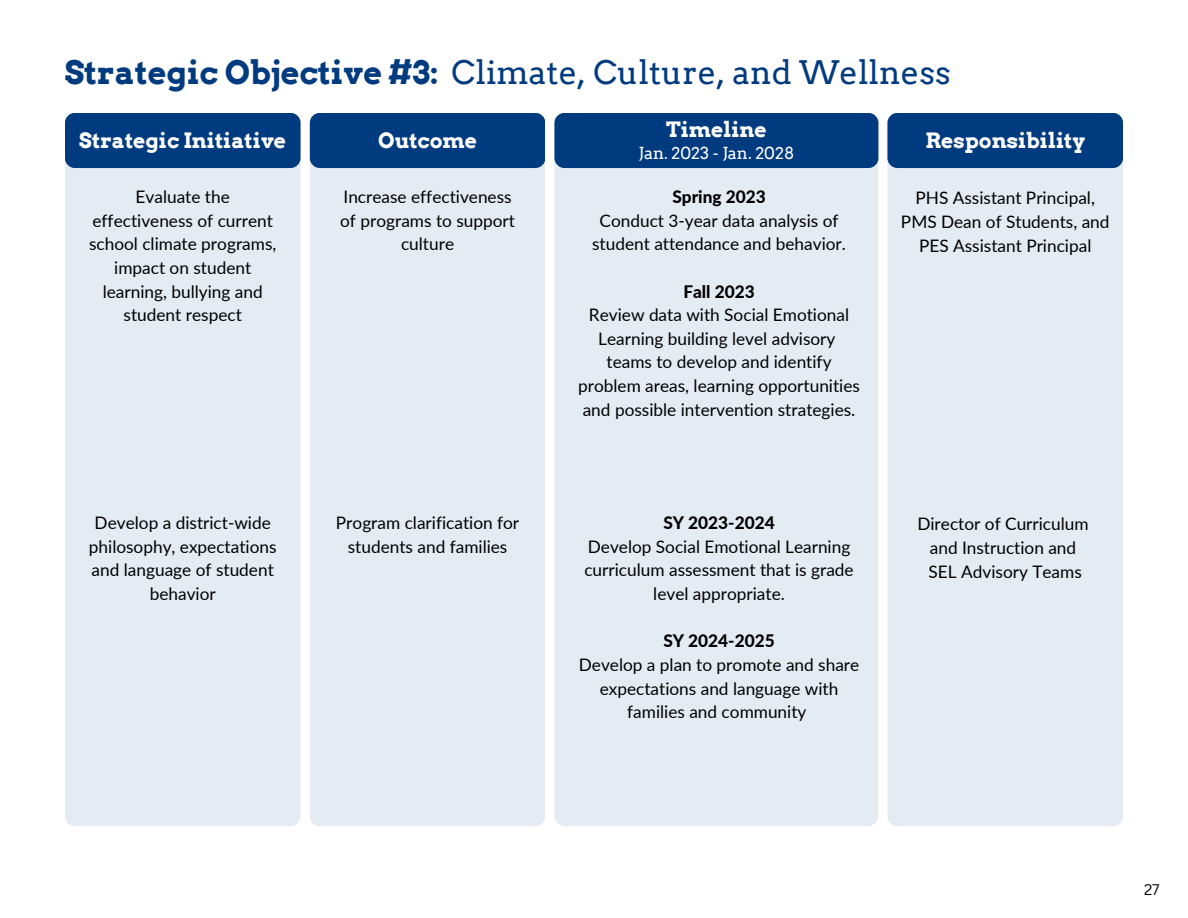
<style>
.page{position:relative;width:1188px;height:918px;background:#fff}
.page>*{position:absolute;margin:0;border:0;box-sizing:border-box;transform-origin:0 0}
.t1{font:32.4px "Arvo";color:#013b7f}
.t2{font:700 21.15px "Arvo";color:#fff}
.t3{font:17.25px/23.7px "Lato";color:#000;text-align:center}
.t4{font:800 17.25px "Lato";color:#000}
.t5{font:16.65px "Arvo";color:#fff}
.t6{font:15px "Canva Sans";color:#000}
.s1{font-weight:700}
</style>
<div class="page">
<div style="left:65px;top:113px;width:235px;height:713px;background:#e4ebf3;border-radius:10px"></div>
<div style="left:554px;top:113px;width:324px;height:713px;background:#e4ebf3;border-radius:11px"></div>
<div style="left:310px;top:113px;width:235px;height:713px;background:#e4ebf3;border-radius:10px"></div>
<div style="left:887px;top:113px;width:236px;height:713px;background:#e4ebf3;border-radius:10px"></div>
<div style="left:65px;top:113px;width:235px;height:55px;background:#013b7f;border-radius:10px"></div>
<div style="left:310px;top:113px;width:235px;height:55px;background:#013b7f;border-radius:10px"></div>
<div style="left:554px;top:113px;width:324px;height:55px;background:#013b7f;border-radius:10px"></div>
<div style="left:887px;top:113px;width:236px;height:55px;background:#013b7f;border-radius:10px"></div>
<h1 class="t1" style="left:65px;top:53px;width:887px"><span class="s1">Strategic Objective #3:</span> Climate, Culture, and Wellness</h1>
<p class="t2" style="left:79px;top:127px;width:208px">Strategic Initiative</p>
<p class="t2" style="left:378px;top:127px;width:101px">Outcome</p>
<p class="t2" style="left:666px;top:117px;width:102px">Timeline</p>
<p class="t5" style="left:638px;top:143px;width:157px">Jan. 2023 - Jan. 2028</p>
<p class="t3" style="left:89px;top:185px;width:189px">Evaluate the effectiveness of current school climate programs, impact on student learning, bullying and student respect</p>
<p class="t3" style="left:340px;top:185px;width:176px">Increase effectiveness of programs to support culture</p>
<p class="t4" style="left:672px;top:186px;width:95px">Spring 2023</p>
<p class="t3" style="left:592px;top:208px;width:255px">Conduct 3-year data analysis of student attendance and behavior.</p>
<p class="t4" style="left:683px;top:281px;width:73px">Fall 2023</p>
<p class="t3" style="left:578px;top:303px;width:283px">Review data with Social Emotional Learning building level advisory teams to develop and identify problem areas, learning opportunities and possible intervention strategies.</p>
<p class="t3" style="left:89px;top:511px;width:189px">Develop a district-wide philosophy, expectations and language of student behavior</p>
<p class="t3" style="left:336px;top:511px;width:185px">Program clarification for students and families</p>
<p class="t4" style="left:663px;top:512px;width:113px">SY 2023-2024</p>
<p class="t3" style="left:584px;top:534px;width:271px">Develop Social Emotional Learning curriculum assessment that is grade level appropriate.</p>
<p class="t4" style="left:663px;top:630px;width:113px">SY 2024-2025</p>
<p class="t3" style="left:579px;top:652px;width:282px">Develop a plan to promote and share expectations and language with families and community</p>
<p class="t2" style="left:925px;top:127px;width:161px">Responsibility</p>
<p class="t3" style="left:901px;top:186px;width:210px">PHS Assistant Principal,<br>PMS Dean of Students, and<br>PES Assistant Principal</p>
<p class="t3" style="left:917px;top:512px;width:173px">Director of Curriculum and Instruction and<br>SEL Advisory Teams</p>
<p class="t6" style="left:1144px;top:879px;width:17px">27</p>
</div>
